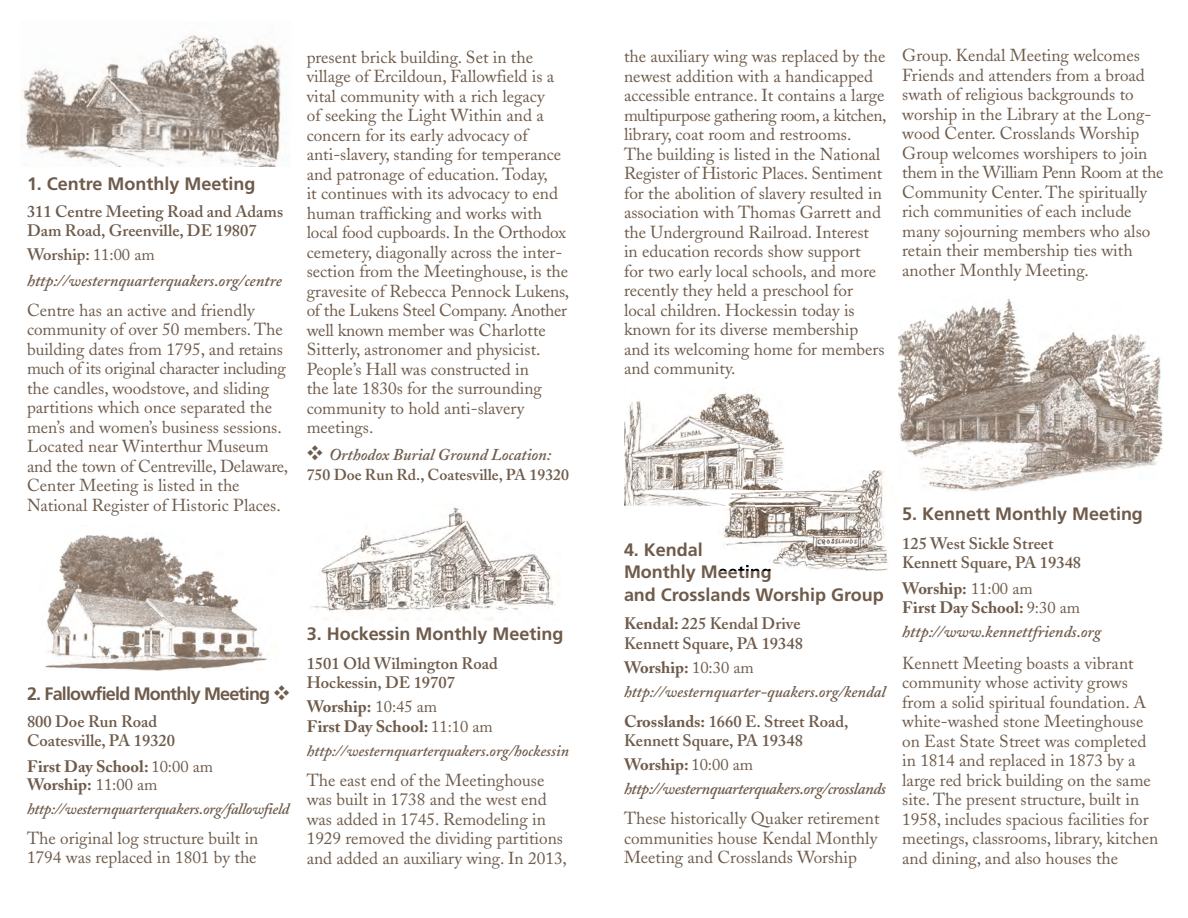
<style>
.page{position:relative;width:1188px;height:918px;background:#fff}
.page>*{position:absolute;margin:0;border:0;box-sizing:border-box;transform-origin:0 0}
.t1{font:700 18px/22.5px "Frutiger";color:#6e5b4b}
.t2{font:700 18px "Frutiger";letter-spacing:-.045em;color:#6e5b4b}
.t3{font:17.25px/19.5px "Adobe Caslon";color:#6e5b4b}
.t4{font:600 16.5px/19.5px "Adobe Caslon";color:#6e5b4b}
.t5{font:700 16.5px/19.5px "Adobe Caslon";color:#6e5b4b}
.t6{font:italic 600 16.5px/25.5px "Adobe Caslon";color:#6e5b4b}
.t7{font:italic 600 16.5px/24px "Adobe Caslon";letter-spacing:-.025em;color:#6e5b4b}
.t8{font:italic 600 16.2px "Adobe Caslon";color:#6e5b4b}
.t9{font:italic 600 15.75px "Adobe Caslon";letter-spacing:-.01em;color:#6e5b4b}
.t10{font:600 15.75px "Adobe Caslon";color:#6e5b4b}
.s1{font-style:normal}
.s2{font-weight:400;font-style:normal}
.s3{font-family:"Monotype Sorts";font-weight:400;font-style:normal;font-size:21px}
.s4{font-family:"Monotype Sorts";font-weight:400;font-size:21px}
.s5{font-weight:400}
.s6{font-weight:700}
.s7{font-weight:700;font-style:normal}
</style>
<div class="page">
<img style="left:899px;top:298px;width:265px;height:193px">
<img style="left:22px;top:33px;width:261px;height:133px">
<img style="left:45px;top:535px;width:223px;height:135px">
<img style="left:312px;top:507px;width:243px;height:114px">
<img style="left:624px;top:393px;width:160px;height:113px">
<img style="left:718px;top:470px;width:170px;height:101px">
<img style="left:719px;top:565px;width:52px;height:6px">
<img style="left:755px;top:490px;width:39px;height:23px">
<p class="t1" style="left:27px;top:174px;width:230px">1. Centre Monthly Meeting</p>
<p class="t4" style="left:27px;top:203px;width:258px">311 Centre Meeting Road and Adams<br>Dam Road, Greenville, DE 19807</p>
<p class="t6" style="left:27px;top:244px;width:256px"><span class="s1">Worship:</span> <span class="s2">11:00 am </span>http://westernquarterquakers.org/centre</p>
<p class="t3" style="left:27px;top:302px;width:263px">Centre has an active and friendly community of over 50 members. The building dates from 1795, and retains much of its original character including the candles, woodstove, and sliding partitions which once separated the men’s and women’s business sessions.<br>Located near Winterthur Museum and the town of Centreville, Delaware, Center Meeting is listed in the National Register of Historic Places.</p>
<p class="t3" style="left:307px;top:49px;width:264px">present brick building. Set in the village of Ercildoun, Fallowfield is a vital community with a rich legacy<br>of seeking the Light Within and a concern for its early advocacy of anti-slavery, standing for temperance and patronage of education. Today,<br>it continues with its advocacy to end human trafficking and works with local food cupboards. In the Orthodox cemetery, diagonally across the inter&shy;section from the Meetinghouse, is the gravesite of Rebecca Pennock Lukens, of the Lukens Steel Company. Another well known member was Charlotte Sitterly, astronomer and physicist.<br>People’s Hall was constructed in<br>the late 1830s for the surrounding community to hold anti-slavery meetings.</p>
<p class="t6" style="left:307px;top:444px;width:246px"><span class="s3">v</span> Orthodox Burial Ground Location:</p>
<p class="t10" style="left:307px;top:469px;width:264px">750 Doe Run Rd., Coatesville, PA 19320</p>
<p class="t2" style="left:27px;top:686px;width:264px">2. Fallowfield Monthly Meeting <span class="s4">v</span></p>
<p class="t4" style="left:27px;top:713px;width:150px">800 Doe Run Road<br>Coatesville, PA 19320</p>
<p class="t5" style="left:27px;top:759px;width:188px;line-height:18px">First Day School: <span class="s5">10:00 am<br></span>Worship: <span class="s5">11:00 am</span></p>
<p class="t9" style="left:27px;top:803px;width:264px">http://westernquarterquakers.org/fallowfield</p>
<p class="t3" style="left:27px;top:830px;width:233px">The original log structure built in<br>1794 was replaced in 1801 by the</p>
<p class="t1" style="left:307px;top:624px;width:258px">3. Hockessin Monthly Meeting</p>
<p class="t4" style="left:307px;top:655px;width:193px">1501 Old Wilmington Road<br>Hockessin, DE 19707</p>
<p class="t5" style="left:307px;top:699px;width:188px">Worship: <span class="s5">10:45 am<br></span>First Day School: <span class="s5">11:10 am</span></p>
<p class="t9" style="left:307px;top:745px;width:264px">http://westernquarterquakers.org/hockessin</p>
<p class="t3" style="left:307px;top:772px;width:262px">The east end of the Meetinghouse was built in 1738 and the west end was added in 1745. Remodeling in 1929 removed the dividing partitions and added an auxiliary wing. In 2013,</p>
<p class="t3" style="left:624px;top:49px;width:264px">the auxiliary wing was replaced by the newest addition with a handicapped accessible entrance. It contains a large multipurpose gathering room, a kitchen, library, coat room and restrooms.<br>The building is listed in the National Register of Historic Places. Sentiment for the abolition of slavery resulted in association with Thomas Garrett and the Underground Railroad. Interest in education records show support<br>for two early local schools, and more recently they held a preschool for local children. Hockessin today is known for its diverse membership and its welcoming home for members and community.</p>
<p class="t3" style="left:902px;top:48px;width:263px">Group. Kendal Meeting welcomes Friends and attenders from a broad swath of religious backgrounds to worship in the Library at the Long&shy;wood Center. Crosslands Worship Group welcomes worshipers to join them in the William Penn Room at the Community Center. The spiritually rich communities of each include many sojourning members who also retain their membership ties with another Monthly Meeting.</p>
<p class="t1" style="left:624px;top:540px;width:261px">4. Kendal<br>Monthly Meeting<br>and Crosslands Worship Group</p>
<p class="t4" style="left:624px;top:616px;width:180px"><span class="s6">Kendal:</span> 225 Kendal Drive<br>Kennett Square, PA 19348</p>
<p class="t5" style="left:624px;top:659px;width:131px">Worship: <span class="s5">10:30 am</span></p>
<p class="t8" style="left:624px;top:686px;width:263px">http://westernquarter-quakers.org/kendal</p>
<p class="t4" style="left:624px;top:713px;width:226px"><span class="s6">Crosslands:</span> 1660 E. Street Road,<br>Kennett Square, PA 19348</p>
<p class="t7" style="left:624px;top:755px;width:264px"><span class="s7">Worship:</span> <span class="s2">10:00 am </span>http://westernquarterquakers.org/crosslands</p>
<p class="t3" style="left:624px;top:811px;width:257px">These historically Quaker retirement communities house Kendal Monthly<br>Meeting and Crosslands Worship</p>
<p class="t1" style="left:902px;top:504px;width:242px">5. Kennett Monthly Meeting</p>
<p class="t4" style="left:902px;top:535px;width:180px">125 West Sickle Street<br>Kennett Square, PA 19348</p>
<p class="t5" style="left:902px;top:580px;width:179px">Worship: <span class="s5">11:00 am<br></span>First Day School: <span class="s5">9:30 am</span></p>
<p class="t6" style="left:902px;top:622px;width:200px">http://www.kennettfriends.org</p>
<p class="t3" style="left:902px;top:655px;width:257px">Kennett Meeting boasts a vibrant community whose activity grows from a solid spiritual foundation. A white-washed stone Meetinghouse on East State Street was completed in 1814 and replaced in 1873 by a large red brick building on the same site. The present structure, built in 1958, includes spacious facilities for meetings, classrooms, library, kitchen and dining, and also houses the</p>
</div>
